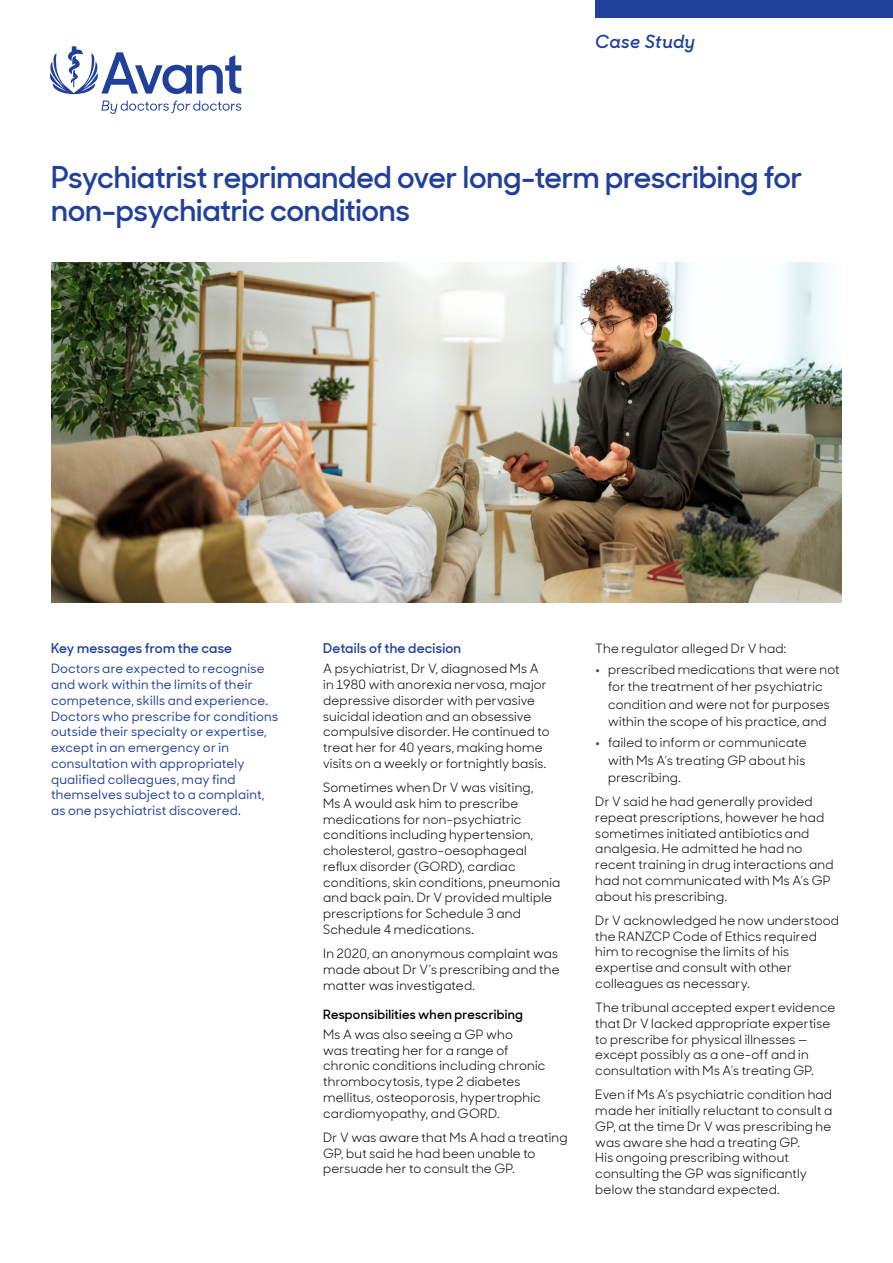
<style>
.page{position:relative;width:893px;height:1263px;background:#fff}
.page>*{position:absolute;margin:0;border:0;box-sizing:border-box;transform-origin:0 0}
.t1{font:600 30px/33px "Sharp Sans Display No 1";letter-spacing:-.005em;color:#21409a}
.t2{font:italic 600 18px "Sharp Sans Display No 1";letter-spacing:.03em;color:#21409a}
.t3{font:600 13.5px "Sharp Sans Display No 1";letter-spacing:.02em;color:#21409a}
.t4{font:12.75px/15.8px "Sharp Sans Display No 1";letter-spacing:.015em;color:#000}
.t5{font:500 12.75px/15.8px "Sharp Sans Display No 1";letter-spacing:.02em;color:#21409a}
.t6{font:600 12.75px "Sharp Sans Display No 1";letter-spacing:.02em;color:#000}
.s1{font-weight:700;color:#21409a}
</style>
<div class="page">
<div style="left:595px;top:0;width:298px;height:17px;background:#21409a"></div>
<img style="left:51px;top:263px;width:791px;height:340px">
<svg style="left:50px;top:46px;width:191px;height:49px"></svg>
<svg style="left:101px;top:101px;width:140px;height:13px"></svg>
<h2 class="t2" style="left:595px;top:26px;width:101px">Case Study</h2>
<h1 class="t1" style="left:51px;top:159px;width:753px">Psychiatrist reprimanded over long-term prescribing for non-psychiatric conditions</h1>
<p class="t3" style="left:51px;top:638px;width:183px">Key messages from the case</p>
<p class="t5" style="left:51px;top:660px;width:229px">Doctors are expected to recognise and work within the limits of their competence, skills and experience.<br>Doctors who prescribe for conditions outside their specialty or expertise, except in an emergency or in consultation with appropriately qualified colleagues, may find themselves subject to a complaint, as one psychiatrist discovered.</p>
<p class="t3" style="left:323px;top:638px;width:140px">Details of the decision</p>
<p class="t4" style="left:323px;top:660px;width:228px">A psychiatrist, Dr V, diagnosed Ms A in 1980 with anorexia nervosa, major depressive disorder with pervasive suicidal ideation and an obsessive compulsive disorder. He continued to treat her for 40 years, making home visits on a weekly or fortnightly basis.</p>
<p class="t4" style="left:323px;top:779px;width:239px">Sometimes when Dr V was visiting,<br>Ms A would ask him to prescribe medications for non-psychiatric conditions including hypertension, cholesterol, gastro-oesophageal reflux disorder (GORD), cardiac conditions, skin conditions, pneumonia and back pain. Dr V provided multiple prescriptions for Schedule 3 and Schedule 4 medications.</p>
<p class="t4" style="left:323px;top:944px;width:238px;text-align:justify">In 2020, an anonymous complaint was made about Dr V’s prescribing and the matter was investigated.</p>
<p class="t6" style="left:323px;top:1004px;width:201px">Responsibilities when prescribing</p>
<p class="t4" style="left:323px;top:1025px;width:224px">Ms A was also seeing a GP who<br>was treating her for a range of chronic conditions including chronic thrombocytosis, type 2 diabetes mellitus, osteoporosis, hypertrophic cardiomyopathy, and GORD.</p>
<p class="t4" style="left:323px;top:1128px;width:246px">Dr V was aware that Ms A had a treating<br>GP, but said he had been unable to persuade her to consult the GP.</p>
<p class="t4" style="left:595px;top:639px;width:192px">The regulator alleged Dr V had:</p>
<p class="t4" style="left:595px;top:660px;width:246px;line-height:17.2px;text-align:center"><span class="s1">•</span> prescribed medications that were not for the treatment of her psychiatric condition and were not for purposes within the scope of his practice, and</p>
<p class="t4" style="left:608px;top:733px;width:200px;line-height:17.2px;text-align:justify;text-indent:-13px"><span class="s1">•</span> failed to inform or communicate with Ms A’s treating GP about his prescribing.</p>
<p class="t4" style="left:595px;top:793px;width:240px">Dr V said he had generally provided repeat prescriptions, however he had sometimes initiated antibiotics and analgesia. He admitted he had no recent training in drug interactions and had not communicated with Ms A’s GP about his prescribing.</p>
<p class="t4" style="left:595px;top:911px;width:245px">Dr V acknowledged he now understood the RANZCP Code of Ethics required him to recognise the limits of his expertise and consult with other colleagues as necessary.</p>
<p class="t4" style="left:595px;top:998px;width:241px">The tribunal accepted expert evidence that Dr V lacked appropriate expertise to prescribe for physical illnesses — except possibly as a one-off and in consultation with Ms A’s treating GP.</p>
<p class="t4" style="left:595px;top:1086px;width:238px">Even if Ms A’s psychiatric condition had made her initially reluctant to consult a GP, at the time Dr V was prescribing he was aware she had a treating GP.<br>His ongoing prescribing without consulting the GP was significantly below the standard expected.</p>
</div>
